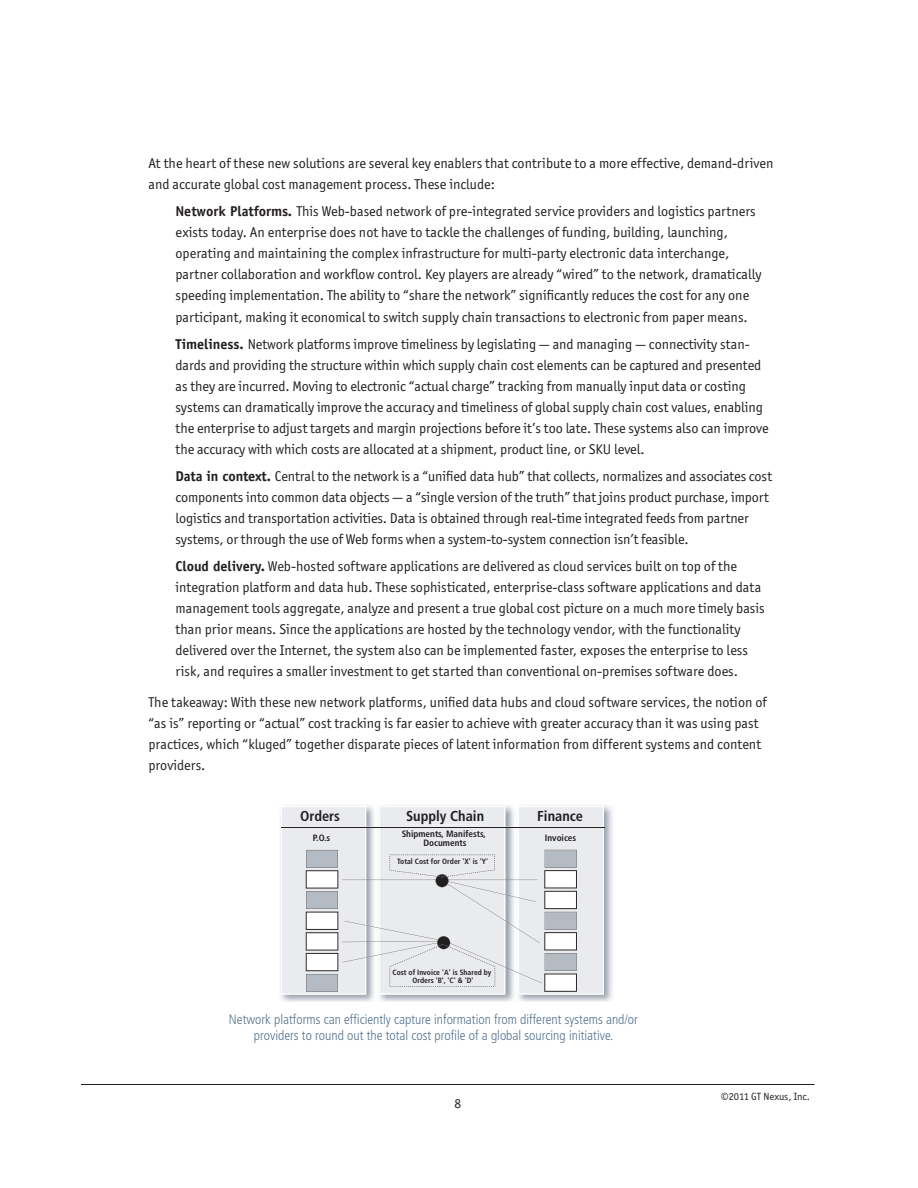
<style>
.page{position:relative;width:918px;height:1188px;background:#fff}
.page>*{position:absolute;margin:0;border:0;box-sizing:border-box;transform-origin:0 0}
.t1{font:700 condensed 14.4px "Frutiger";color:#231f20}
.t2{font:14.25px/21px "Officina San ITC";color:#231f20}
.t3{font:300 condensed 13.5px/16.5px "Frutiger";color:#54748f;text-align:center}
.t4{font:13.5px "Officina San ITC";color:#231f20}
.t5{font:10.5px "Officina San ITC";color:#231f20}
.t6{font:700 condensed 9.15px/9.1px "Frutiger";color:#231f20;text-align:center}
.t7{font:700 condensed 7.65px/7.9px "Frutiger";color:#231f20;text-align:center}
.s1{font-family:"Officina Sans LT";font-weight:700}
</style>
<div class="page">
<hr style="left:81px;top:1084px;width:733px;height:1px;background:#231f20">
<img style="left:280px;top:805px;width:333px;height:197px">
<svg style="left:281px;top:806px;width:323px;height:189px;background:#e2e4e7"></svg>
<div style="left:402px;top:830px;width:84px;height:9px;background:#eaebee"></div>
<div style="left:424px;top:840px;width:42px;height:7px;background:#eaebee"></div>
<hr style="left:281px;top:827px;width:324px;height:1px;background:#231f20">
<p class="t2" style="left:148px;top:153px;width:626px">At the heart of these new solutions are several key enablers that contribute to a more effective, demand-driven and accurate global cost management process. These include:</p>
<p class="t2" style="left:176px;top:201px;width:588px"><span class="s1">Network Platforms.</span> This Web-based network of pre-integrated service providers and logistics partners exists today. An enterprise does not have to tackle the challenges of funding, building, launching, operating and maintaining the complex infrastructure for multi-party electronic data interchange, partner collaboration and workflow control. Key players are already “wired” to the network, dramatically speeding implementation. The ability to “share the network” significantly reduces the cost for any one participant, making it economical to switch supply chain transactions to electronic from paper means.</p>
<p class="t2" style="left:176px;top:333px;width:595px"><span class="s1">Timeliness.</span> Network platforms improve timeliness by legislating — and managing — connectivity stan&shy;dards and providing the structure within which supply chain cost elements can be captured and presented as they are incurred. Moving to electronic “actual charge” tracking from manually input data or costing systems can dramatically improve the accuracy and timeliness of global supply chain cost values, enabling the enterprise to adjust targets and margin projections before it’s too late. These systems also can improve the accuracy with which costs are allocated at a shipment, product line, or SKU level.</p>
<p class="t2" style="left:176px;top:465px;width:598px"><span class="s1">Data in context.</span> Central to the network is a “unified data hub” that collects, normalizes and associates cost components into common data objects — a “single version of the truth” that joins product purchase, import logistics and transportation activities. Data is obtained through real-time integrated feeds from partner systems, or through the use of Web forms when a system-to-system connection isn’t feasible.</p>
<p class="t2" style="left:176px;top:555px;width:591px"><span class="s1">Cloud delivery.</span> Web-hosted software applications are delivered as cloud services built on top of the integration platform and data hub. These sophisticated, enterprise-class software applications and data management tools aggregate, analyze and present a true global cost picture on a much more timely basis than prior means. Since the applications are hosted by the technology vendor, with the functionality delivered over the Internet, the system also can be implemented faster, exposes the enterprise to less risk, and requires a smaller investment to get started than conventional on-premises software does.</p>
<p class="t2" style="left:149px;top:692px;width:620px">The takeaway: With these new network platforms, unified data hubs and cloud software services, the notion of “as is” reporting or “actual” cost tracking is far easier to achieve with greater accuracy than it was using past practices, which “kluged” together disparate pieces of latent information from different systems and content providers.</p>
<p class="t1" style="left:300px;top:808px;width:41px">Orders</p>
<p class="t1" style="left:406px;top:808px;width:80px">Supply Chain</p>
<p class="t1" style="left:537px;top:808px;width:47px">Finance</p>
<p class="t6" style="left:313px;top:833px;width:19px">P.O.s</p>
<p class="t6" style="left:545px;top:833px;width:33px">Invoices</p>
<p class="t7" style="left:397px;top:857px;width:92px">Total Cost for Order 'X' is 'Y'</p>
<p class="t6" style="left:402px;top:830px;width:86px">Shipments, Manifests,<br>Documents</p>
<p class="t7" style="left:392px;top:968px;width:101px">Cost of Invoice 'A' is Shared by<br>Orders 'B', 'C' &amp; 'D'</p>
<p class="t3" style="left:229px;top:1011px;width:411px">Network platforms can efficiently capture information from different systems and/or providers to round out the total cost profile of a global sourcing initiative.</p>
<p class="t4" style="left:454px;top:1095px;width:8px">8</p>
<p class="t5" style="left:721px;top:1090px;width:90px">©2011 GT Nexus, Inc.</p>
</div>
